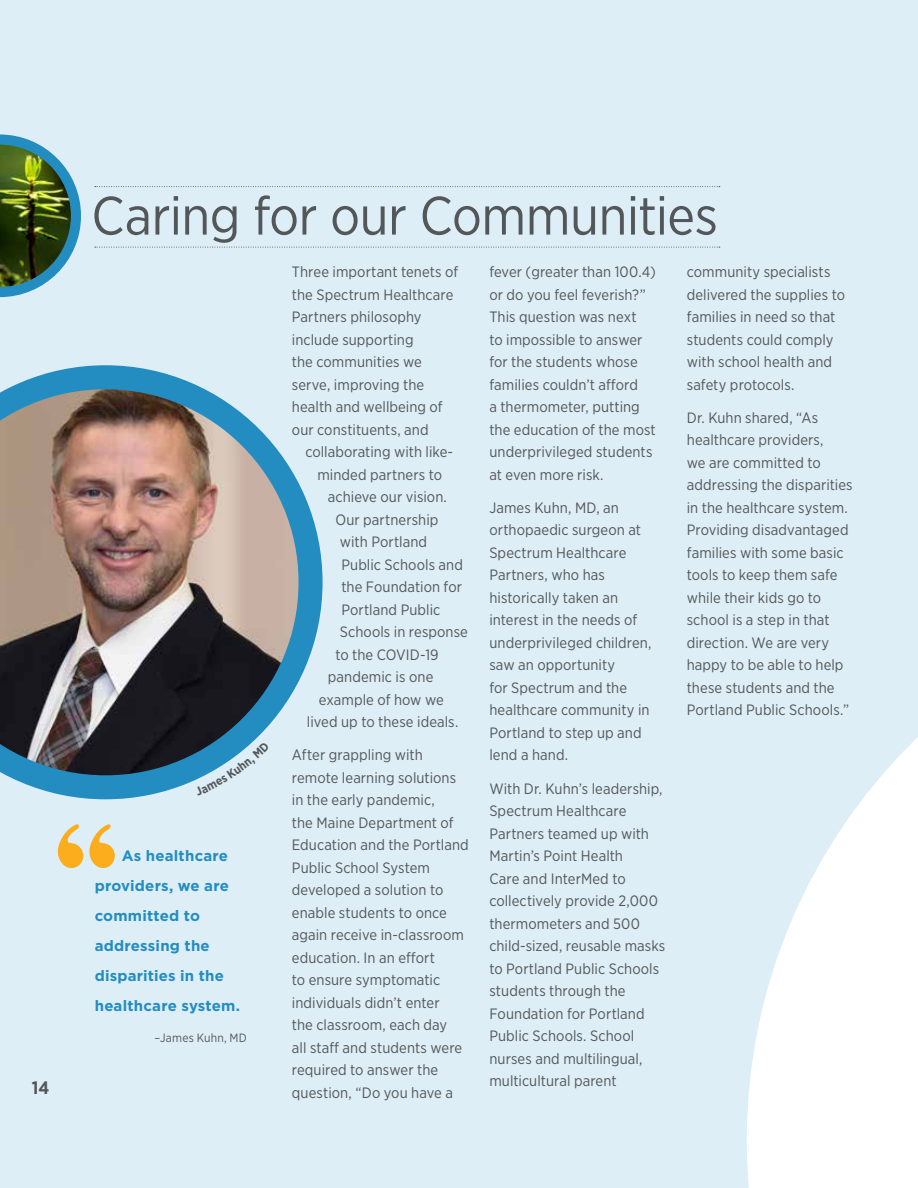
<style>
.page{position:relative;width:918px;height:1188px;background:#deeef6}
.page>*{position:absolute;margin:0;border:0;box-sizing:border-box;transform-origin:0 0}
.t1{font:54px "Gotham Narrow";letter-spacing:-.01em;color:#53575a}
.t2{font:700 18px "Gotham Narrow";color:#53575a}
.t3{font:15px/22.5px "Gotham Narrow";letter-spacing:.005em;color:#53575a}
.t4{font:700 15px/30px "Gotham";letter-spacing:.01em;color:#238dc1}
.t5{font:12px "Gotham Narrow";letter-spacing:.015em;color:#53575a}
</style>
<div class="page">
<svg style="left:747px;top:737px;width:171px;height:451px;fill:#fff"></svg>
<svg style="left:95px;top:186px;width:625px;height:1px"></svg>
<svg style="left:95px;top:247px;width:625px;height:1px"></svg>
<img style="left:0;top:134px;width:81px;height:163px">
<svg style="left:57px;top:824px;width:58px;height:44px"></svg>
<img style="left:0;top:365px;width:323px;height:434px">
<svg style="left:195px;top:742px;width:75px;height:54px"></svg>
<p class="t2" style="left:32px;top:1077px;width:19px">14</p>
<h1 class="t1" style="left:91px;top:182px;width:628px">Caring for our Communities</h1>
<p class="t3" style="left:292px;top:260px;width:168px">Three important tenets of the Spectrum Healthcare<br>Partners philosophy include supporting<br>the communities we serve, improving the health and wellbeing of our constituents, and</p>
<p class="t3" style="left:305px;top:440px;width:149px">collaborating with like-</p>
<p class="t3" style="left:317px;top:463px;width:126px">minded partners to</p>
<p class="t3" style="left:328px;top:485px;width:121px">achieve our vision.</p>
<p class="t3" style="left:335px;top:508px;width:105px">Our partnership</p>
<p class="t3" style="left:340px;top:530px;width:89px">with Portland</p>
<p class="t3" style="left:341px;top:553px;width:123px">Public Schools and</p>
<p class="t3" style="left:341px;top:575px;width:122px">the Foundation for</p>
<p class="t3" style="left:341px;top:598px;width:100px">Portland Public</p>
<p class="t3" style="left:340px;top:620px;width:130px">Schools in response</p>
<p class="t3" style="left:335px;top:643px;width:105px">to the COVID-19</p>
<p class="t3" style="left:328px;top:665px;width:107px">pandemic is one</p>
<p class="t3" style="left:319px;top:688px;width:127px">example of how we</p>
<p class="t3" style="left:307px;top:710px;width:153px">lived up to these ideals.</p>
<p class="t3" style="left:292px;top:744px;width:178px">After grappling with remote learning solutions in the early pandemic,<br>the Maine Department of<br>Education and the Portland<br>Public School System developed a solution to enable students to once again receive in-classroom education. In an effort<br>to ensure symptomatic individuals didn’t enter<br>the classroom, each day<br>all staff and students were required to answer the question, “Do you have a</p>
<p class="t3" style="left:489px;top:260px;width:168px">fever (greater than 100.4) or do you feel feverish?”<br>This question was next<br>to impossible to answer for the students whose families couldn’t afford<br>a thermometer, putting the education of the most underprivileged students at even more risk.</p>
<p class="t3" style="left:489px;top:496px;width:164px">James Kuhn, MD, an orthopaedic surgeon at<br>Spectrum Healthcare<br>Partners, who has historically taken an interest in the needs of underprivileged children, saw an opportunity<br>for Spectrum and the healthcare community in<br>Portland to step up and lend a hand.</p>
<p class="t3" style="left:489px;top:777px;width:177px">With Dr. Kuhn’s leadership,<br>Spectrum Healthcare<br>Partners teamed up with<br>Martin’s Point Health<br>Care and InterMed to collectively provide 2,000 thermometers and 500 child-sized, reusable masks to Portland Public Schools students through the<br>Foundation for Portland<br>Public Schools. School nurses and multilingual, multicultural parent</p>
<p class="t3" style="left:687px;top:260px;width:160px">community specialists delivered the supplies to families in need so that students could comply with school health and safety protocols.</p>
<p class="t3" style="left:687px;top:406px;width:167px">Dr. Kuhn shared, “As healthcare providers,<br>we are committed to addressing the disparities in the healthcare system.<br>Providing disadvantaged families with some basic tools to keep them safe while their kids go to school is a step in that direction. We are very happy to be able to help these students and the<br>Portland Public Schools.”</p>
<p class="t4" style="left:95px;top:840px;width:147px;text-indent:27px">As healthcare providers, we are committed to addressing the disparities in the healthcare system.</p>
<p class="t5" style="left:154px;top:1031px;width:94px">–James Kuhn, MD</p>
</div>
